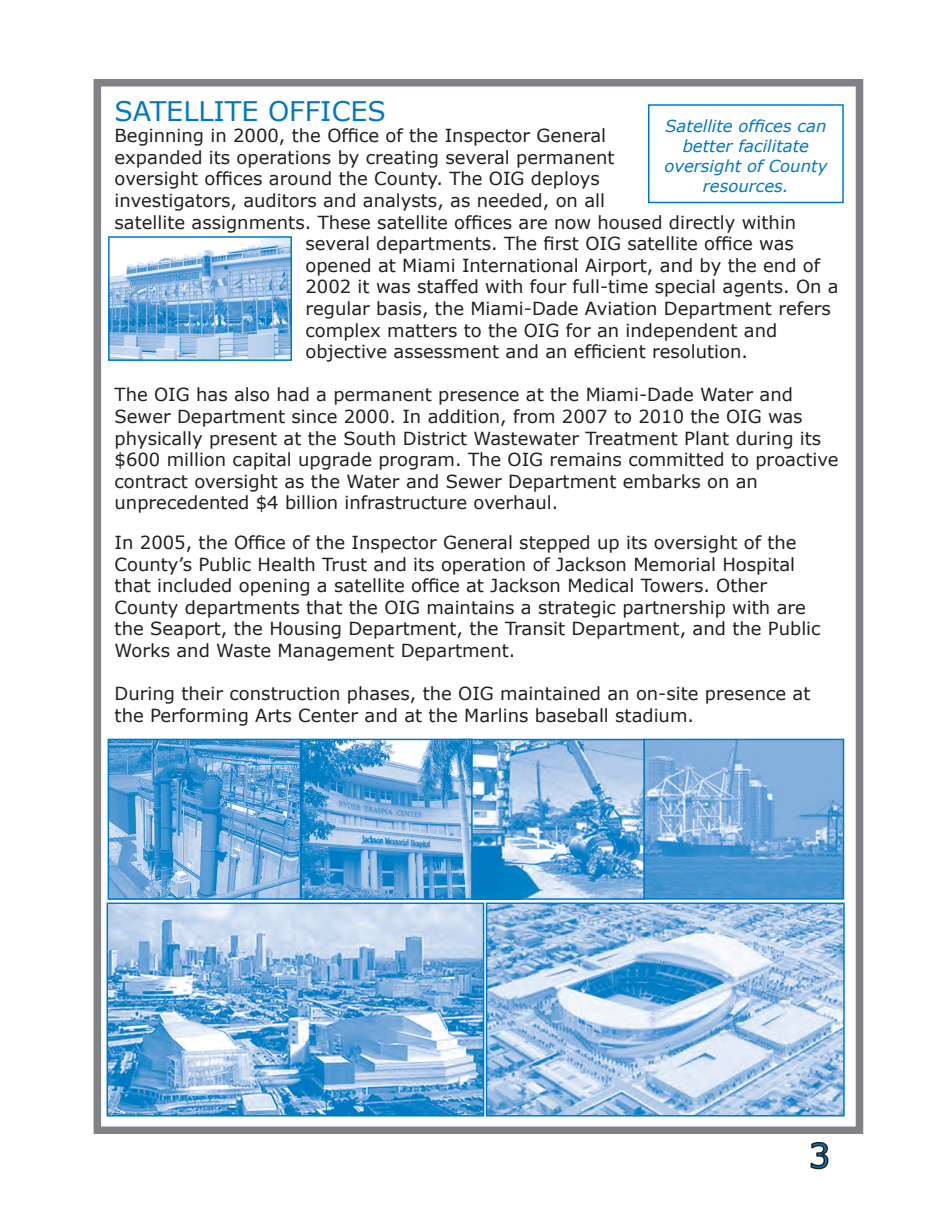
<style>
.page{position:relative;width:945px;height:1215px;background:#fff}
.page>*{position:absolute;margin:0;border:0;box-sizing:border-box;transform-origin:0 0}
.t1{font:34.2px "Verdana";color:#0079c2}
.t2{font:27px "Verdana";color:#0079c2}
.t3{font:18px/21.6px "Verdana";color:#231f20}
.t4{font:italic 16.5px/19.8px "Verdana";color:#0079c2;text-align:center}
</style>
<div class="page">
<svg style="left:810px;top:1141px;width:19px;height:29px"></svg>
<div style="left:94px;top:79px;width:769px;height:1055px;border:8px solid #808285"></div>
<img style="left:111px;top:742px;width:350px;height:155px">
<div style="left:108px;top:739px;width:193px;height:161px;border:2px solid #0079c2"></div>
<img style="left:464px;top:742px;width:377px;height:155px">
<div style="left:461px;top:739px;width:184px;height:161px;border:2px solid #0079c2"></div>
<div style="left:643px;top:739px;width:201px;height:161px;border:2px solid #0079c2"></div>
<div style="left:648px;top:104px;width:196px;height:99px;border:2px solid #0079c2"></div>
<img style="left:111px;top:239px;width:178px;height:119px">
<div style="left:108px;top:236px;width:184px;height:125px;border:2px solid #0079c2"></div>
<div style="left:300px;top:739px;width:173px;height:161px;border:2px solid #0079c2"></div>
<img style="left:110px;top:906px;width:371px;height:208px">
<div style="left:107px;top:903px;width:377px;height:214px;border:2px solid #0079c2"></div>
<img style="left:489px;top:906px;width:353px;height:208px">
<div style="left:486px;top:903px;width:359px;height:214px;border:2px solid #0079c2"></div>
<h2 class="t2" style="left:115px;top:92px;width:273px">SATELLITE OFFICES</h2>
<p class="t3" style="left:115px;top:125px;width:493px">Beginning in 2000, the Office of the Inspector General</p>
<p class="t3" style="left:115px;top:146px;width:502px">expanded its operations by creating several permanent</p>
<p class="t3" style="left:115px;top:168px;width:487px">oversight offices around the County. The OIG deploys</p>
<p class="t3" style="left:115px;top:190px;width:492px">investigators, auditors and analysts, as needed, on all</p>
<p class="t3" style="left:115px;top:211px;width:683px">satellite assignments. These satellite offices are now housed directly within</p>
<p class="t3" style="left:306px;top:233px;width:490px">several departments. The first OIG satellite office was</p>
<p class="t3" style="left:306px;top:254px;width:516px">opened at Miami International Airport, and by the end of</p>
<p class="t3" style="left:306px;top:276px;width:535px">2002 it was staffed with four full-time special agents. On a</p>
<p class="t3" style="left:306px;top:298px;width:527px">regular basis, the Miami-Dade Aviation Department refers</p>
<p class="t3" style="left:306px;top:319px;width:473px">complex matters to the OIG for an independent and</p>
<p class="t3" style="left:306px;top:341px;width:440px">objective assessment and an efficient resolution.</p>
<p class="t3" style="left:115px;top:384px;width:726px">The OIG has also had a permanent presence at the Miami-Dade Water and Sewer Department since 2000. In addition, from 2007 to 2010 the OIG was physically present at the South District Wastewater Treatment Plant during its $600 million capital upgrade program. The OIG remains committed to proactive contract oversight as the Water and Sewer Department embarks on an unprecedented $4 billion infrastructure overhaul.</p>
<p class="t3" style="left:115px;top:532px;width:707px">In 2005, the Office of the Inspector General stepped up its oversight of the County’s Public Health Trust and its operation of Jackson Memorial Hospital that included opening a satellite office at Jackson Medical Towers. Other County departments that the OIG maintains a strategic partnership with are the Seaport, the Housing Department, the Transit Department, and the Public Works and Waste Management Department.</p>
<p class="t3" style="left:115px;top:683px;width:697px">During their construction phases, the OIG maintained an on-site presence at the Performing Arts Center and at the Marlins baseball stadium.</p>
<p class="t4" style="left:664px;top:116px;width:165px">Satellite offices can better facilitate oversight of County resources.</p>
<h1 class="t1" style="left:809px;top:1132px;width:23px">3</h1>
</div>
